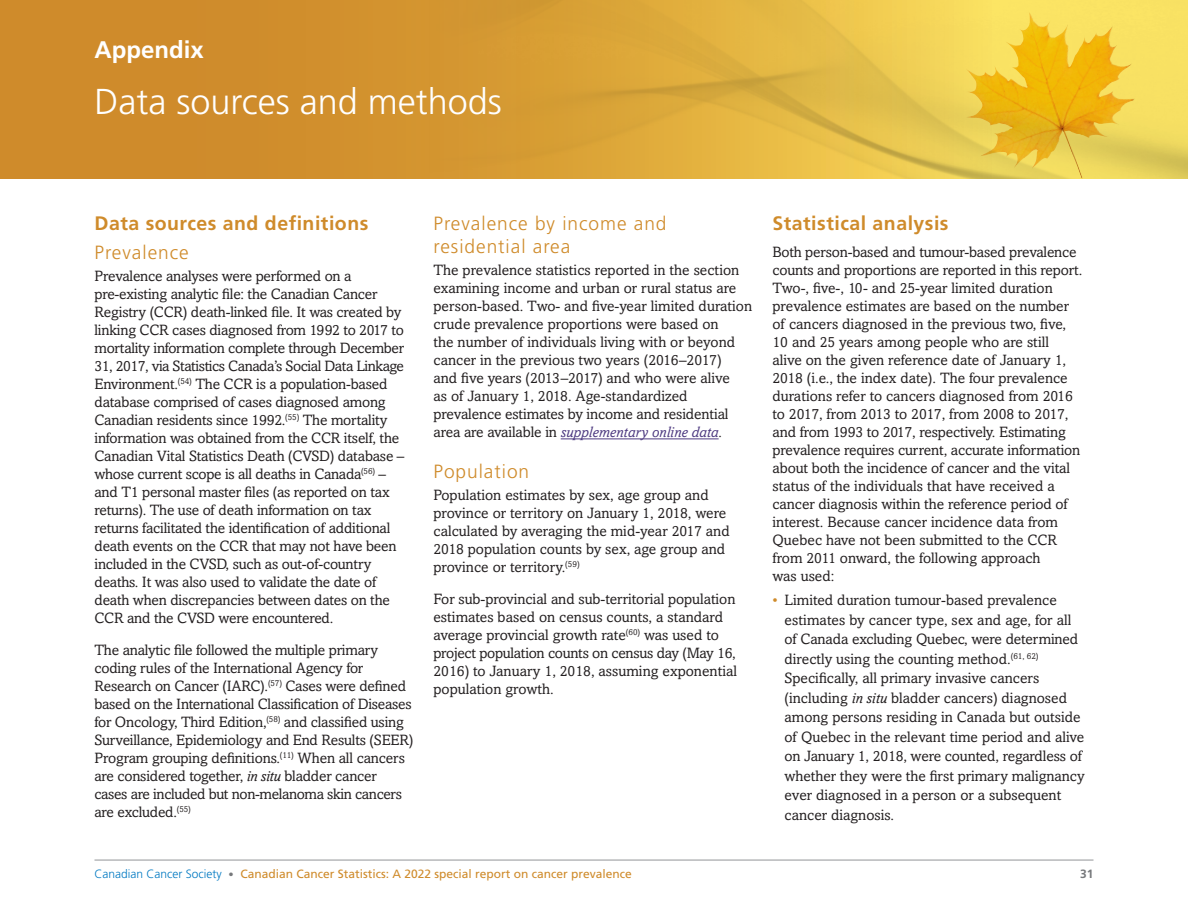
<style>
.page{position:relative;width:1188px;height:918px;background:#fff}
.page>*{position:absolute;margin:0;border:0;box-sizing:border-box;transform-origin:0 0}
.Chapter_Title_L1{font:300 36px "Frutiger LT Std";color:#fff}
.Chapter___Nmbr{font:700 24px "Frutiger LT Std";color:#fff}
.Heading_1{font:700 19.5px "Frutiger LT Std";letter-spacing:.025em;color:#cf8b2b}
.Heading_2{font:300 19.2px/23px "Frutiger LT Std";letter-spacing:.05em;color:#cf8b2b}
.Body_copy_SpAfter{font:15px/18px "Amasis MT Pro";letter-spacing:-.015em;color:#231f20}
.Body_copy_before_and{font:15px/18px "Amasis MT Pro";color:#231f20}
.t1{font:12px "Frutiger LT Std";color:#cf8b2b}
.t2{font:700 12px "Frutiger LT Std";color:#76787b}
.s1{font-style:italic}
.s2{font-style:italic;color:#4e3b81}
.s3{color:#cf8b2b}
.s4{font-weight:300;color:#0079c2}
.s5{font-weight:300;font-size:10.5px;color:#76787b}
</style>
<div class="page">
<hr style="left:94px;top:860px;width:1000px;height:1px;background:#939598">
<div style="left:0;top:0;width:1188px;height:178px;background:#cf8c2c"></div>
<img style="left:444px;top:0;width:744px;height:178px">
<img style="left:966px;top:12px;width:64px;height:145px">
<hr style="left:561px;top:439px;width:158px;height:1px;background:#4e3b81">
<p class="Chapter___Nmbr" style="left:94px;top:35px;width:111px">Appendix</p>
<p class="Chapter_Title_L1" style="left:94px;top:82px;width:409px">Data sources and methods</p>
<p class="Heading_1" style="left:94px;top:212px;width:275px">Data sources and definitions</p>
<p class="Heading_2" style="left:94px;top:241px;width:96px">Prevalence</p>
<p class="Body_copy_SpAfter" style="left:94px;top:268px;width:311px">Prevalence analyses were performed on a pre-existing analytic file: the Canadian Cancer Registry (CCR) death-linked file. It was created by linking CCR cases diagnosed from 1992 to 2017 to mortality information complete through December 31, 2017, via Statistics Canada’s Social Data Linkage Environment.<sup>(54)</sup> The CCR is a population-based database comprised of cases diagnosed among Canadian residents since 1992.<sup>(55)</sup> The mortality information was obtained from the CCR itself, the Canadian Vital Statistics Death (CVSD) database – whose current scope is all deaths in Canada<sup>(56)</sup> – and T1 personal master files (as reported on tax returns). The use of death information on tax returns facilitated the identification of additional death events on the CCR that may not have been included in the CVSD, such as out-of-country deaths. It was also used to validate the date of death when discrepancies between dates on the CCR and the CVSD were encountered.</p>
<p class="Body_copy_SpAfter" style="left:94px;top:641px;width:320px">The analytic file followed the multiple primary coding rules of the International Agency for Research on Cancer (IARC).<sup>(57)</sup> Cases were defined based on the International Classification of Diseases for Oncology, Third Edition,<sup>(58)</sup> and classified using Surveillance, Epidemiology and End Results (SEER)<br>Program grouping definitions.<sup>(11)</sup> When all cancers are considered together, <span class="s1">in situ</span> bladder cancer cases are included but non-melanoma skin cancers are excluded.<sup>(55)</sup></p>
<p class="Heading_2" style="left:434px;top:212px;width:235px">Prevalence by income and residential area</p>
<p class="Body_copy_SpAfter" style="left:434px;top:262px;width:320px">The prevalence statistics reported in the section examining income and urban or rural status are person-based. Two- and five-year limited duration crude prevalence proportions were based on<br>the number of individuals living with or beyond cancer in the previous two years (2016–2017)<br>and five years (2013–2017) and who were alive<br>as of January 1, 2018. Age-standardized prevalence estimates by income and residential area are available in <span class="s2">supplementary online data</span><span class="s1">.</span></p>
<p class="Heading_2" style="left:434px;top:460px;width:97px">Population</p>
<p class="Body_copy_SpAfter" style="left:434px;top:487px;width:298px">Population estimates by sex, age group and province or territory on January 1, 2018, were calculated by averaging the mid-year 2017 and 2018 population counts by sex, age group and province or territory.<sup>(59)</sup></p>
<p class="Body_copy_SpAfter" style="left:434px;top:590px;width:305px">For sub-provincial and sub-territorial population estimates based on census counts, a standard average provincial growth rate<sup>(60)</sup> was used to project population counts on census day (May 16, 2016) to January 1, 2018, assuming exponential population growth.</p>
<p class="Heading_1" style="left:772px;top:212px;width:178px">Statistical analysis</p>
<p class="Body_copy_before_and" style="left:772px;top:243px;width:311px">Both person-based and tumour-based prevalence counts and proportions are reported in this report.<br>Two-, five-, 10- and 25-year limited duration prevalence estimates are based on the number of cancers diagnosed in the previous two, five, 10 and 25 years among people who are still<br>alive on the given reference date of January 1, 2018 (i.e., the index date). The four prevalence durations refer to cancers diagnosed from 2016 to 2017, from 2013 to 2017, from 2008 to 2017, and from 1993 to 2017, respectively. Estimating prevalence requires current, accurate information about both the incidence of cancer and the vital status of the individuals that have received a cancer diagnosis within the reference period of interest. Because cancer incidence data from Quebec have not been submitted to the CCR from 2011 onward, the following approach<br>was used:</p>
<p class="Body_copy_SpAfter" style="left:784px;top:591px;width:302px;line-height:19.5px;text-indent:-12px"><span class="s3">•</span> Limited duration tumour-based prevalence estimates by cancer type, sex and age, for all of Canada excluding Quebec, were determined directly using the counting method.<sup>(61,</sup> <sup>62)<br></sup>Specifically, all primary invasive cancers (including <span class="s1">in situ</span> bladder cancers) diagnosed among persons residing in Canada but outside of Quebec in the relevant time period and alive on January 1, 2018, were counted, regardless of whether they were the first primary malignancy ever diagnosed in a person or a subsequent cancer diagnosis.</p>
<p class="t1" style="left:94px;top:867px;width:539px"><span class="s4">Canadian Cancer Society</span> <span class="s5">•</span> Canadian Cancer Statistics: A 2022 special report on cancer prevalence</p>
<p class="t2" style="left:1080px;top:866px;width:15px">31</p>
</div>
